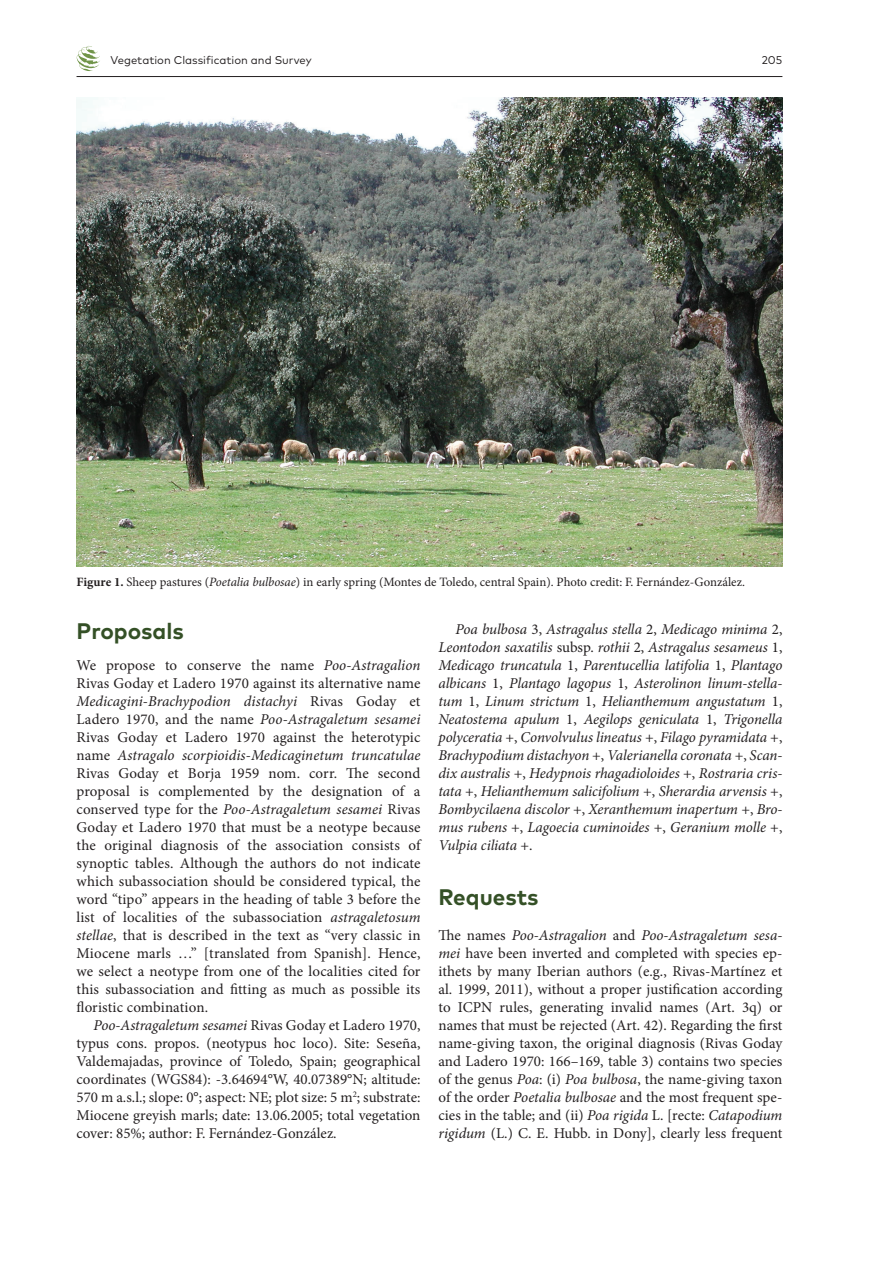
<style>
.page{position:relative;width:893px;height:1263px;background:#fff}
.page>*{position:absolute;margin:0;border:0;box-sizing:border-box;transform-origin:0 0}
.ZAG_1{font:700 22.5px "FF Mark Pro";color:#345026}
.normal_0{font:15px/18px "Minion Pro";color:#231f20;text-align:justify}
.t1{font:italic 15px/18px "Minion Pro";letter-spacing:-.005em;color:#231f20;text-align:justify}
.FIG{font:12.75px "Minion Pro";color:#231f20}
.t2{font:11.25px "FF Mark Pro";color:#231f20}
.s1{font-weight:700}
.s2{font-style:italic}
.s3{font-style:normal}
</style>
<div class="page">
<hr style="left:77px;top:76px;width:705px;height:1px;background:#231f20">
<svg style="left:77px;top:46px;width:23px;height:25px"></svg>
<img style="left:77px;top:98px;width:705px;height:469px">
<p class="t2" style="left:111px;top:51px;width:203px">Vegetation Classification and Survey</p>
<p class="t2" style="left:762px;top:51px;width:22px">205</p>
<p class="FIG" style="left:77px;top:574px;width:670px"><span class="s1">Figure 1.</span> Sheep pastures (<span class="s2">Poetalia bulbosae</span>) in early spring (Montes de Toledo, central Spain). Photo credit: F. Fernández-González.</p>
<p class="ZAG_1" style="left:77px;top:614px;width:109px">Proposals</p>
<p class="normal_0" style="left:77px;top:656px;width:345px">We propose to conserve the name <span class="s2">Poo-Astragalion </span>Rivas Goday et Ladero 1970 against its alternative name <span class="s2">Medicagini-Brachypodion distachyi</span> Rivas Goday et Ladero 1970, and the name <span class="s2">Poo-Astragaletum sesamei </span>Rivas Goday et Ladero 1970 against the heterotypic name <span class="s2">Astragalo scorpioidis-Medicaginetum truncatulae </span>Rivas Goday et Borja 1959 nom. corr. The second proposal is complemented by the designation of a conserved type for the <span class="s2">Poo-Astragaletum sesamei</span> Rivas Goday et Ladero 1970 that must be a neotype because the original diagnosis of the association consists of synoptic tables. Although the authors do not indicate which subassociation should be considered typical, the word “tipo” appears in the heading of table 3 before the list of localities of the subassociation <span class="s2">astragaletosum stellae</span>, that is described in the text as “very classic in Miocene marls …” [translated from Spanish]. Hence, we select a neotype from one of the localities cited for this subassociation and fitting as much as possible its floristic combination.</p>
<p class="normal_0" style="left:77px;top:1016px;width:345px;text-indent:17px"><span class="s2">Poo-Astragaletum sesamei</span> Rivas Goday et Ladero 1970, typus cons. propos. (neotypus hoc loco). Site: Seseña, Valdemajadas, province of Toledo, Spain; geographical coordinates (WGS84): -3.64694°W, 40.07389°N; altitude:<br>570 m a.s.l.; slope: 0°; aspect: NE; plot size: 5 m<sup>2</sup>; substrate:<br>Miocene greyish marls; date: 13.06.2005; total vegetation cover: 85%; author: F. Fernández-González.</p>
<p class="t1" style="left:438px;top:620px;width:345px;text-indent:17px">Poa bulbosa <span class="s3">3,</span> Astragalus stella <span class="s3">2,</span> Medicago minima <span class="s3">2, </span>Leontodon saxatilis <span class="s3">subsp.</span> rothii <span class="s3">2,</span> Astragalus sesameus <span class="s3">1, </span>Medicago truncatula <span class="s3">1,</span> Parentucellia latifolia <span class="s3">1,</span> Plantago albicans <span class="s3">1,</span> Plantago lagopus <span class="s3">1,</span> Asterolinon linum-stella&shy;tum <span class="s3">1,</span> Linum strictum <span class="s3">1,</span> Helianthemum angustatum <span class="s3">1, </span>Neatostema apulum <span class="s3">1,</span> Aegilops geniculata <span class="s3">1,</span> Trigonella polyceratia <span class="s3">+,</span> Convolvulus lineatus <span class="s3">+,</span> Filago pyramidata <span class="s3">+, </span>Brachypodium distachyon <span class="s3">+,</span> Valerianella coronata <span class="s3">+,</span> Scan&shy;dix australis <span class="s3">+,</span> Hedypnois rhagadioloides <span class="s3">+,</span> Rostraria cris&shy;tata <span class="s3">+,</span> Helianthemum salicifolium <span class="s3">+,</span> Sherardia arvensis <span class="s3">+, </span>Bombycilaena discolor <span class="s3">+,</span> Xeranthemum inapertum <span class="s3">+,</span> Bro&shy;mus rubens <span class="s3">+,</span> Lagoecia cuminoides <span class="s3">+,</span> Geranium molle <span class="s3">+, </span>Vulpia ciliata <span class="s3">+.</span></p>
<p class="ZAG_1" style="left:438px;top:880px;width:102px">Requests</p>
<p class="normal_0" style="left:438px;top:926px;width:345px">The names <span class="s2">Poo-Astragalion</span> and <span class="s2">Poo-Astragaletum sesa&shy;mei</span> have been inverted and completed with species ep&shy;ithets by many Iberian authors (e.g., Rivas-Martínez et al. 1999, 2011), without a proper justification according to ICPN rules, generating invalid names (Art. 3q) or names that must be rejected (Art. 42). Regarding the first name-giving taxon, the original diagnosis (Rivas Goday and Ladero 1970: 166–169, table 3) contains two species of the genus <span class="s2">Poa</span>: (i) <span class="s2">Poa bulbosa</span>, the name-giving taxon of the order <span class="s2">Poetalia bulbosae</span> and the most frequent spe&shy;cies in the table; and (ii) <span class="s2">Poa rigida</span> L. [recte: <span class="s2">Catapodium rigidum</span> (L.) C. E. Hubb. in Dony], clearly less frequent</p>
</div>
